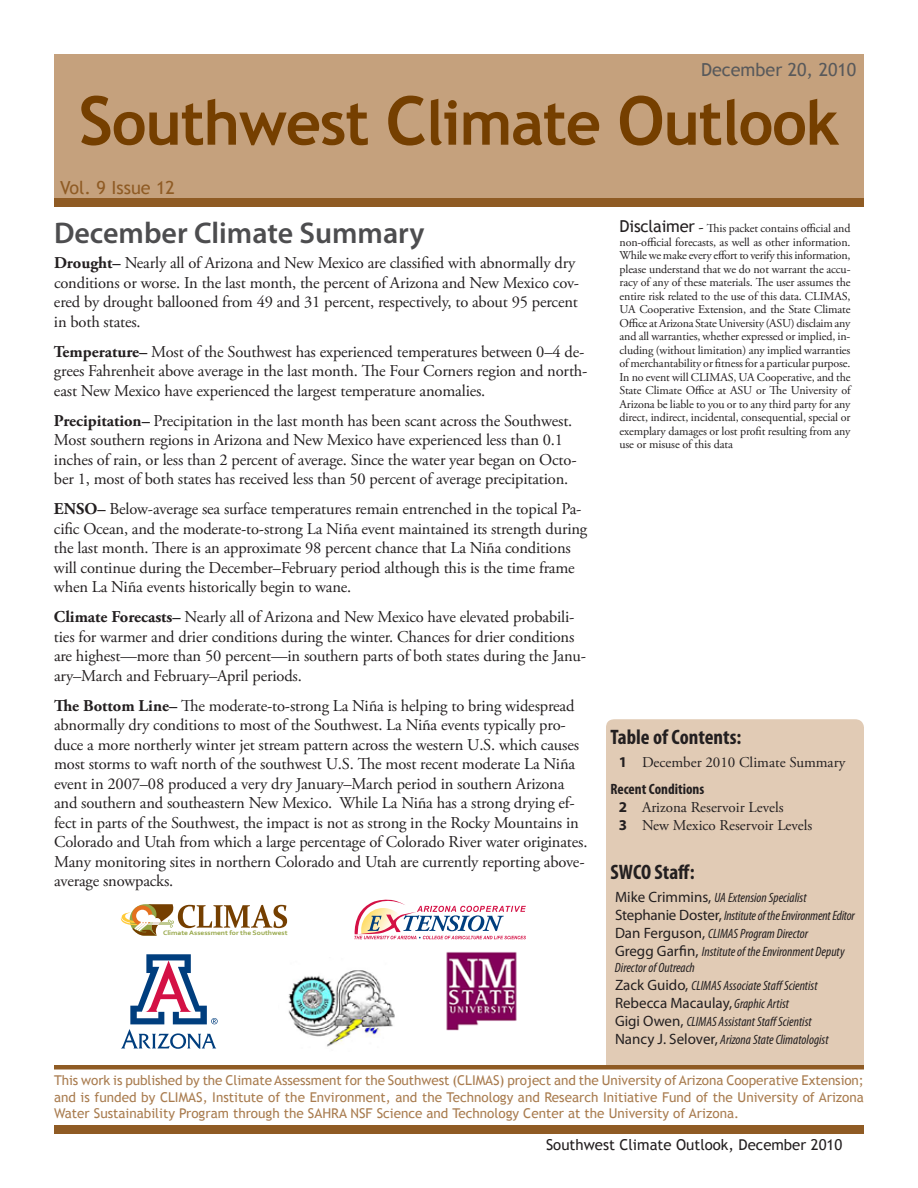
<style>
.page{position:relative;width:918px;height:1188px;background:#fff}
.page>*{position:absolute;margin:0;border:0;box-sizing:border-box;transform-origin:0 0}
.t1{font:700 61.5px "Trebuchet MS";letter-spacing:-.02em;color:#753f00}
.t2{font:600 30px "Myriad Pro";color:#4d4d4f}
.t3{font:700 condensed 21px "Myriad Pro";color:#231f20}
.t4{font:18px "Trebuchet MS";color:#58595b}
.t5{font:18px "Trebuchet MS";color:#8f5b24}
.t6{font:16.5px/19.5px "Adobe Garamond Pro";letter-spacing:-.01em;color:#231f20}
.t7{font:15px/18px "Adobe Garamond Pro";color:#231f20}
.t8{font:15px "Trebuchet MS";color:#231f20}
.t9{font:15px "Myriad Pro";color:#231f20}
.t10{font:700 condensed 15px "Myriad Pro";color:#231f20}
.t11{font:13.5px/16.2px "Trebuchet MS";color:#a97c4f;text-align:justify}
.t12{font:italic condensed 13.5px/18px "Myriad Pro";color:#231f20}
.t13{font:12px/13.5px "Adobe Garamond Pro";letter-spacing:-.01em;color:#231f20;text-align:justify}
.t14{font:700 6.75px "Corbel";color:#94a545;scale:1.1 1}
.s1{font-size:67.5px}
.s2{font-weight:700}
.s3{font-family:"Trebuchet MS";font-size:16.5px}
.s4{font-size:16.5px}
.s5{font-family:"Myriad Pro";font-weight:700}
.s6{font-style:normal;font-stretch:normal;font-size:15px}
.s7{font-style:italic;font-stretch:condensed;font-size:13.5px}
</style>
<div class="page">
<div style="left:54px;top:1125px;width:810px;height:9px;background:#8f5b24"></div>
<div style="left:606px;top:719px;width:258px;height:346px;background:#e1cbb5"></div>
<svg style="left:54px;top:1065px;width:810px;height:5px;background:#9a6b39"></svg>
<div style="left:54px;top:54px;width:810px;height:144px;background:#c5a17d"></div>
<div style="left:54px;top:198px;width:810px;height:9px;background:#8f5b24"></div>
<svg style="left:121px;top:904px;width:166px;height:32px"></svg>
<svg style="left:354px;top:900px;width:172px;height:39px"></svg>
<img style="left:446px;top:952px;width:71px;height:79px">
<img style="left:288px;top:970px;width:107px;height:77px">
<svg style="left:121px;top:954px;width:97px;height:95px"></svg>
<p class="t4" style="left:701px;top:59px;width:157px">December 20, 2010</p>
<h1 class="t1" style="left:79px;top:84px;width:762px"><span class="s1">S</span>outhwest <span class="s1">C</span>limate <span class="s1">O</span>utlook</h1>
<p class="t5" style="left:60px;top:177px;width:116px">Vol. 9 Issue 12</p>
<h2 class="t2" style="left:54px;top:214px;width:372px">December Climate Summary</h2>
<p class="t6" style="left:54px;top:254px;width:527px"><span class="s2">Drought–</span> Nearly all of Arizona and New Mexico are classified with abnormally dry conditions or worse. In the last month, the percent of Arizona and New Mexico cov&shy;ered by drought ballooned from 49 and 31 percent, respectively, to about 95 percent in both states.</p>
<p class="t6" style="left:54px;top:342px;width:535px"><span class="s2">Temperature–</span> Most of the Southwest has experienced temperatures between 0–4 de&shy;grees Fahrenheit above average in the last month. The Four Corners region and north&shy;east New Mexico have experienced the largest temperature anomalies.</p>
<p class="t6" style="left:54px;top:411px;width:524px"><span class="s2">Precipitation–</span> Precipitation in the last month has been scant across the Southwest.<br>Most southern regions in Arizona and New Mexico have experienced less than 0.1 inches of rain, or less than 2 percent of average. Since the water year began on Octo&shy;ber 1, most of both states has received less than 50 percent of average precipitation.</p>
<p class="t6" style="left:54px;top:500px;width:535px"><span class="s2">ENSO–</span> Below-average sea surface temperatures remain entrenched in the topical Pa&shy;cific Ocean, and the moderate-to-strong La Niña event maintained its strength during the last month. There is an approximate 98 percent chance that La Niña conditions will continue during the December–February period although this is the time frame when La Niña events historically begin to wane.</p>
<p class="t6" style="left:54px;top:608px;width:534px"><span class="s2">Climate Forecasts–</span> Nearly all of Arizona and New Mexico have elevated probabili&shy;ties for warmer and drier conditions during the winter. Chances for drier conditions are highest—more than 50 percent—in southern parts of both states during the Janu&shy;ary–March and February–April periods.</p>
<p class="t6" style="left:54px;top:696px;width:535px"><span class="s2">The Bottom Line–</span> The moderate-to-strong La Niña is helping to bring widespread abnormally dry conditions to most of the Southwest. La Niña events typically pro&shy;duce a more northerly winter jet stream pattern across the western U.S. which causes most storms to waft north of the southwest U.S. The most recent moderate La Niña event in 2007–08 produced a very dry January–March period in southern Arizona and southern and southeastern New Mexico. While La Niña has a strong drying ef&shy;fect in parts of the Southwest, the impact is not as strong in the Rocky Mountains in Colorado and Utah from which a large percentage of Colorado River water originates.<br>Many monitoring sites in northern Colorado and Utah are currently reporting above&shy;average snowpacks.</p>
<p class="t14" style="left:163px;top:929px;width:115px">Climate Assessment for the Southwest</p>
<p class="t13" style="left:619px;top:222px;width:233px"><span class="s3">Disclaimer</span> <span class="s4">-</span> This packet contains official and non-official forecasts, as well as other information.<br>While we make every effort to verify this information, please understand that we do not warrant the accu&shy;racy of any of these materials. The user assumes the entire risk related to the use of this data. CLIMAS, UA Cooperative Extension, and the State Climate Office at Arizona State University (ASU) disclaim any and all warranties, whether expressed or implied, in&shy;cluding (without limitation) any implied warranties of merchantability or fitness for a particular purpose.<br>In no event will CLIMAS, UA Cooperative, and the State Climate Office at ASU or The University of Arizona be liable to you or to any third party for any direct, indirect, incidental, consequential, special or exemplary damages or lost profit resulting from any use or misuse of this data</p>
<p class="t3" style="left:610px;top:724px;width:132px">Table of Contents:</p>
<p class="t7" style="left:619px;top:753px;width:228px"><span class="s5">1</span> December 2010 Climate Summary</p>
<p class="t10" style="left:610px;top:779px;width:95px">Recent Conditions</p>
<p class="t7" style="left:619px;top:798px;width:195px"><span class="s5">2</span> Arizona Reservoir Levels<br><span class="s5">3</span> New Mexico Reservoir Levels</p>
<p class="t3" style="left:610px;top:859px;width:86px">SWCO Staff:</p>
<p class="t12" style="left:615px;top:888px;width:241px"><span class="s6">Mike Crimmins,</span> UA Extension Specialist <span class="s6">Stephanie Doster,</span> Institute of the Environment Editor <span class="s6">Dan Ferguson,</span> CLIMAS Program Director<br><span class="s6">Gregg Garfin,</span> Institute of the Environment Deputy</p>
<p class="t12" style="left:615px;top:958px;width:204px">Director of Outreach<br><span class="s6">Zack Guido,</span> CLIMAS Associate Staff Scientist</p>
<p class="t9" style="left:615px;top:993px;width:176px">Rebecca Macaulay, <span class="s7">Graphic Artist</span></p>
<p class="t12" style="left:615px;top:1012px;width:215px"><span class="s6">Gigi Owen,</span> CLIMAS Assistant Staff Scientist<br><span class="s6">Nancy J. Selover,</span> Arizona State Climatologist</p>
<p class="t11" style="left:54px;top:1073px;width:811px">This work is published by the Climate Assessment for the Southwest (CLIMAS) project and the University of Arizona Cooperative Extension; and is funded by CLIMAS, Institute of the Environment, and the Technology and Research Initiative Fund of the University of Arizona Water Sustainability Program through the SAHRA NSF Science and Technology Center at the University of Arizona.</p>
<p class="t8" style="left:546px;top:1135px;width:298px">Southwest Climate Outlook, December 2010</p>
</div>
